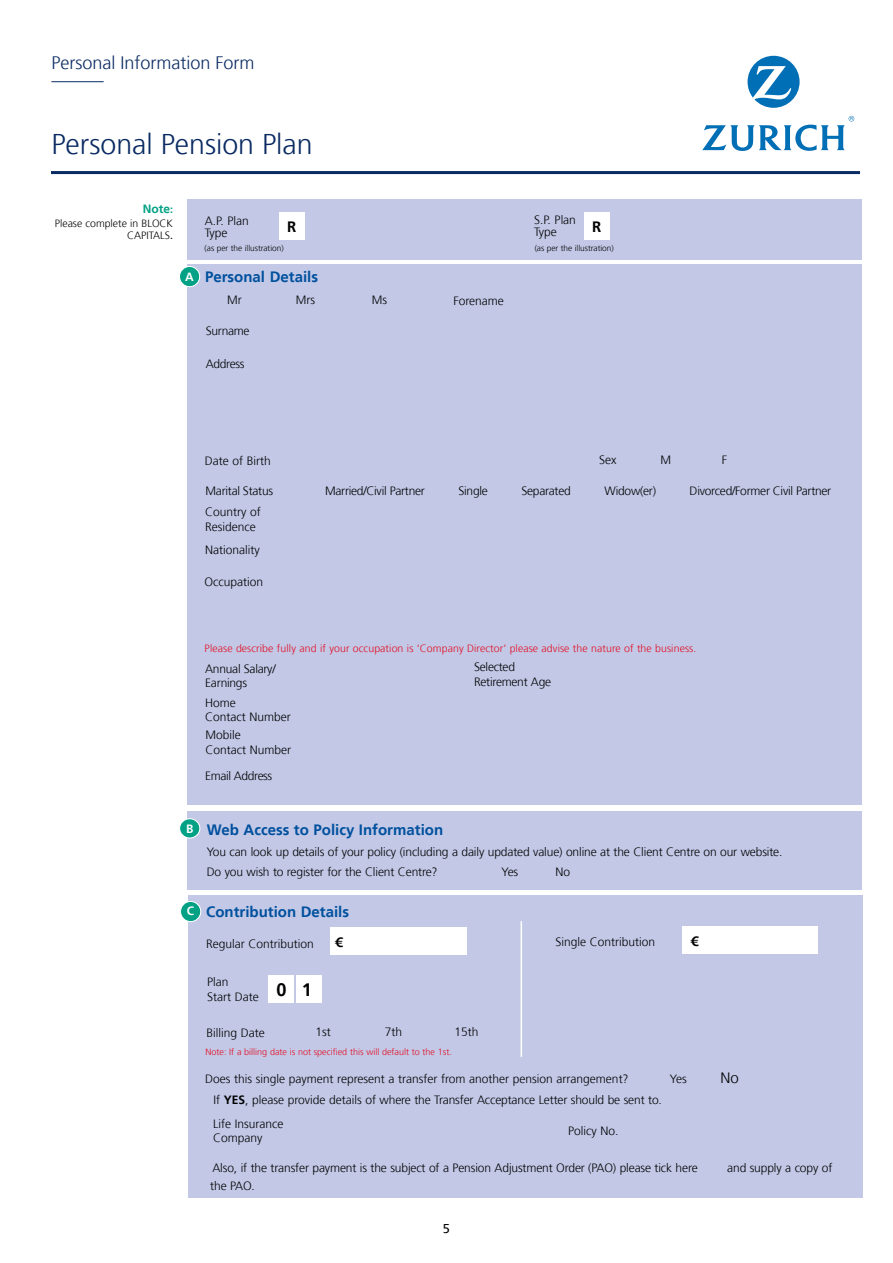
<style>
.page{position:relative;width:893px;height:1263px;background:#fff}
.page>*{position:absolute;margin:0;border:0;box-sizing:border-box;transform-origin:0 0}
.t1{font:300 28.5px "Frutiger";color:#092a62}
.t2{font:300 18px "Frutiger";color:#092a62}
.t3{font:700 15px "Frutiger";color:#00509e}
.t4{font:700 15px "Frutiger";color:#000}
.t5{font:300 15px "Frutiger";color:#000}
.t6{font:700 13.5px "Frutiger";color:#000}
.t7{font:12.75px "Frutiger";color:#000}
.t8{font:300 12px/14.4px "Frutiger";letter-spacing:-.01em;color:#000}
.t9{font:300 12px "Frutiger";letter-spacing:-.03em;color:#000}
.t10{font:700 12px "Frutiger";color:#00a184}
.t11{font:700 12px "Frutiger";color:#fff}
.t12{font:300 10.5px "Frutiger";letter-spacing:.01em;color:#e60c21}
.t13{font:300 10.5px/12px "Frutiger";color:#000;text-align:right}
.t14{font:300 9px "Frutiger";color:#e60c21}
.t15{font:300 8.25px "Frutiger";color:#000}
.s1{font-size:10.5px}
.s2{font-weight:400}
.s3{font-size:12px;color:#fff}
.s4{font-weight:700}
</style>
<div class="page">
<svg style="left:747px;top:56px;width:53px;height:52px"></svg>
<svg style="left:702px;top:116px;width:152px;height:35px"></svg>
<div style="left:187px;top:264px;width:675px;height:540px;background:#c2c8e6"></div>
<div style="left:187px;top:199px;width:675px;height:61px;background:#c2c8e6"></div>
<div style="left:179px;top:266px;width:21px;height:21px;background:#00a184;border-radius:50%"></div>
<div style="left:179px;top:266px;width:21px;height:21px;border:1px solid #fff;border-radius:50%"></div>
<hr style="left:51px;top:171px;width:809px;height:3px;background:#092a62">
<hr style="left:51px;top:81px;width:53px;height:1px;background:#092a62">
<div style="left:279px;top:212px;width:25px;height:28px;background:#fff"></div>
<div style="left:584px;top:212px;width:25px;height:28px;background:#fff"></div>
<div style="left:188px;top:895px;width:675px;height:303px;background:#c2c8e6"></div>
<div style="left:181px;top:901px;width:20px;height:21px;background:#00a184;border-radius:50%"></div>
<div style="left:180px;top:901px;width:21px;height:21px;border:1px solid #fff;border-radius:50%"></div>
<div style="left:331px;top:927px;width:136px;height:28px;background:#fff"></div>
<div style="left:682px;top:926px;width:136px;height:28px;background:#fff"></div>
<div style="left:296px;top:975px;width:26px;height:27px;background:#fff"></div>
<div style="left:269px;top:975px;width:25px;height:27px;background:#fff"></div>
<hr style="left:521px;top:921px;width:1px;height:136px;background:#fff">
<div style="left:187px;top:811px;width:675px;height:79px;background:#c2c8e6"></div>
<div style="left:180px;top:819px;width:20px;height:19px;background:#00a184;border-radius:50%"></div>
<div style="left:179px;top:818px;width:21px;height:20px;border:1px solid #fff;border-radius:50%"></div>
<h2 class="t2" style="left:51px;top:52px;width:205px">Personal Information Form</h2>
<h1 class="t1" style="left:51px;top:128px;width:263px">Personal Pension Plan</h1>
<p class="t10" style="left:143px;top:202px;width:32px">Note<span class="s1">:</span></p>
<p class="t13" style="left:55px;top:217px;width:120px">Please complete in BLOCK<br>CAPITALS<span class="s2">.</span></p>
<p class="t11" style="left:185px;top:269px;width:10px">A</p>
<p class="t8" style="left:205px;top:215px;width:45px;line-height:12px">A.P. Plan<br>Type</p>
<p class="t8" style="left:534px;top:214px;width:43px;line-height:12px">S.P. Plan<br>Type</p>
<p class="t4" style="left:287px;top:218px;width:11px">R</p>
<p class="t4" style="left:592px;top:218px;width:11px">R</p>
<p class="t15" style="left:205px;top:244px;width:81px">(as per the illustration)</p>
<p class="t15" style="left:535px;top:243px;width:81px">(as per the illustration)</p>
<p class="t3" style="left:205px;top:268px;width:114px">Personal Details</p>
<p class="t8" style="left:227px;top:293px;width:16px">Mr</p>
<p class="t8" style="left:296px;top:293px;width:21px">Mrs</p>
<p class="t8" style="left:372px;top:293px;width:17px">Ms</p>
<p class="t8" style="left:206px;top:324px;width:45px">Surname</p>
<p class="t8" style="left:206px;top:356px;width:40px">Address</p>
<p class="t8" style="left:453px;top:293px;width:52px">Forename</p>
<p class="t8" style="left:205px;top:454px;width:68px">Date of Birth</p>
<p class="t8" style="left:599px;top:452px;width:19px">Sex</p>
<p class="t8" style="left:661px;top:452px;width:12px">M</p>
<p class="t8" style="left:722px;top:452px;width:7px">F</p>
<p class="t8" style="left:206px;top:483px;width:69px">Marital Status</p>
<p class="t8" style="left:325px;top:483px;width:101px">Married/Civil Partner</p>
<p class="t8" style="left:458px;top:483px;width:31px">Single</p>
<p class="t8" style="left:521px;top:483px;width:51px">Separated</p>
<p class="t8" style="left:604px;top:483px;width:53px">Widow(er)</p>
<p class="t8" style="left:690px;top:483px;width:143px">Divorced/Former Civil Partner</p>
<p class="t8" style="left:205px;top:505px;width:57px">Country of<br>Residence</p>
<p class="t8" style="left:205px;top:543px;width:56px">Nationality</p>
<p class="t8" style="left:204px;top:575px;width:60px">Occupation</p>
<p class="t12" style="left:205px;top:642px;width:493px">Please describe fully and if your occupation is ‘Company Director’ please advise the nature of the business.</p>
<p class="t8" style="left:205px;top:662px;width:72px">Annual Salary/<br>Earnings</p>
<p class="t8" style="left:205px;top:695px;width:87px">Home<br>Contact Number</p>
<p class="t8" style="left:206px;top:728px;width:87px">Mobile<br>Contact Number</p>
<p class="t9" style="left:205px;top:769px;width:69px">Email Address</p>
<p class="t8" style="left:474px;top:660px;width:79px">Selected<br>Retirement Age</p>
<p class="t3" style="left:186px;top:821px;width:259px"><sup>B</sup> Web Access to Policy Information</p>
<p class="t8" style="left:207px;top:842px;width:577px;line-height:20.5px">You can look up details of your policy (including a daily updated value) online at the Client Centre on our website.<br>Do you wish to register for the Client Centre?</p>
<p class="t8" style="left:502px;top:865px;width:18px">Yes</p>
<p class="t8" style="left:556px;top:865px;width:16px">No</p>
<p class="t3" style="left:187px;top:903px;width:164px"><span class="s3">C</span> Contribution Details</p>
<p class="t8" style="left:206px;top:936px;width:109px">Regular Contribution</p>
<p class="t6" style="left:335px;top:934px;width:9px">€</p>
<p class="t8" style="left:555px;top:934px;width:101px">Single Contribution</p>
<p class="t6" style="left:691px;top:934px;width:9px">€</p>
<p class="t8" style="left:207px;top:975px;width:106px">Plan<br>Start Date <sup>0</sup> <sup>1</sup></p>
<p class="t8" style="left:206px;top:1025px;width:60px">Billing Date</p>
<p class="t8" style="left:315px;top:1024px;width:17px">1st</p>
<p class="t8" style="left:385px;top:1024px;width:19px">7th</p>
<p class="t8" style="left:455px;top:1024px;width:26px">15th</p>
<p class="t14" style="left:206px;top:1046px;width:248px">Note: If a billing date is not specified this will default to the 1st.</p>
<p class="t8" style="left:205px;top:1071px;width:425px">Does this single payment represent a transfer from another pension arrangement?</p>
<p class="t8" style="left:670px;top:1071px;width:18px">Yes</p>
<p class="t5" style="left:720px;top:1069px;width:20px">No</p>
<p class="t8" style="left:213px;top:1088px;width:450px;line-height:23.5px">If <span class="s4">YES</span>, please provide details of where the Transfer Acceptance Letter should be sent to.<br>Life Insurance</p>
<p class="t8" style="left:213px;top:1131px;width:51px">Company</p>
<p class="t8" style="left:568px;top:1124px;width:52px">Policy No.</p>
<p class="t8" style="left:212px;top:1161px;width:487px">Also, if the transfer payment is the subject of a Pension Adjustment Order (PAO) please tick here</p>
<p class="t8" style="left:727px;top:1161px;width:107px">and supply a copy of</p>
<p class="t8" style="left:210px;top:1179px;width:46px">the PAO.</p>
<p class="t7" style="left:443px;top:1221px;width:9px">5</p>
</div>
